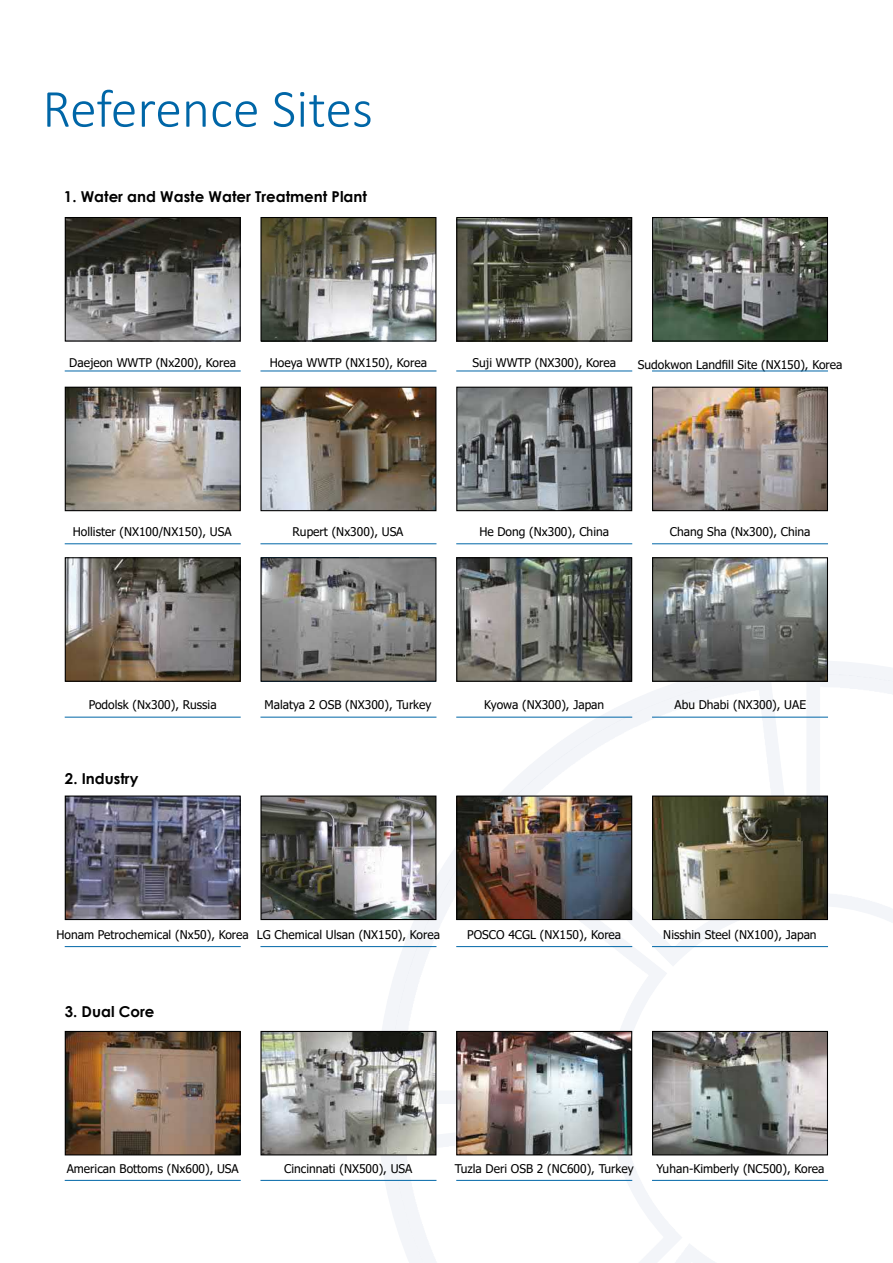
<style>
.page{position:relative;width:893px;height:1263px;background:#fff}
.page>*{position:absolute;margin:0;border:0;box-sizing:border-box;transform-origin:0 0}
.t1{font:300 54px "Calibri";color:#0066a7}
.t2{font:700 15px "Century Gothic";color:#000}
.t3{font:12px "Tahoma";color:#000}
</style>
<div class="page">
<img style="left:390px;top:829px;width:277px;height:275px">
<img style="left:509px;top:676px;width:289px;height:291px">
<img style="left:67px;top:219px;width:172px;height:121px">
<div style="left:65px;top:217px;width:176px;height:125px;border:1px solid #000"></div>
<img style="left:262px;top:219px;width:172px;height:121px">
<div style="left:260px;top:217px;width:176px;height:125px;border:1px solid #000"></div>
<img style="left:458px;top:219px;width:172px;height:121px">
<div style="left:456px;top:217px;width:176px;height:125px;border:1px solid #000"></div>
<img style="left:654px;top:219px;width:172px;height:121px">
<div style="left:652px;top:217px;width:176px;height:125px;border:1px solid #000"></div>
<img style="left:67px;top:559px;width:172px;height:121px">
<div style="left:65px;top:557px;width:176px;height:125px;border:1px solid #000"></div>
<img style="left:262px;top:559px;width:172px;height:121px">
<div style="left:260px;top:557px;width:176px;height:125px;border:1px solid #000"></div>
<img style="left:458px;top:559px;width:172px;height:121px">
<div style="left:456px;top:557px;width:176px;height:125px;border:1px solid #000"></div>
<img style="left:654px;top:559px;width:172px;height:121px">
<div style="left:652px;top:557px;width:176px;height:125px;border:1px solid #000"></div>
<img style="left:67px;top:1033px;width:172px;height:120px">
<div style="left:65px;top:1031px;width:176px;height:124px;border:1px solid #000"></div>
<img style="left:262px;top:1033px;width:172px;height:120px">
<div style="left:260px;top:1031px;width:176px;height:124px;border:1px solid #000"></div>
<img style="left:458px;top:1033px;width:172px;height:120px">
<div style="left:456px;top:1031px;width:176px;height:124px;border:1px solid #000"></div>
<img style="left:654px;top:1033px;width:172px;height:120px">
<div style="left:652px;top:1031px;width:176px;height:124px;border:1px solid #000"></div>
<img style="left:67px;top:797px;width:172px;height:121px">
<div style="left:65px;top:795px;width:176px;height:125px;border:1px solid #000"></div>
<img style="left:262px;top:797px;width:172px;height:121px">
<div style="left:260px;top:795px;width:176px;height:125px;border:1px solid #000"></div>
<img style="left:654px;top:797px;width:172px;height:121px">
<div style="left:652px;top:795px;width:176px;height:125px;border:1px solid #000"></div>
<img style="left:458px;top:797px;width:172px;height:121px">
<div style="left:456px;top:795px;width:176px;height:125px;border:1px solid #000"></div>
<img style="left:67px;top:389px;width:172px;height:120px">
<div style="left:65px;top:387px;width:176px;height:124px;border:1px solid #000"></div>
<img style="left:458px;top:389px;width:172px;height:120px">
<div style="left:456px;top:387px;width:176px;height:124px;border:1px solid #000"></div>
<img style="left:654px;top:389px;width:172px;height:120px">
<div style="left:652px;top:387px;width:176px;height:124px;border:1px solid #000"></div>
<img style="left:262px;top:389px;width:172px;height:120px">
<div style="left:260px;top:387px;width:176px;height:124px;border:1px solid #000"></div>
<hr style="left:65px;top:1180px;width:176px;height:1px;background:#0066a7">
<hr style="left:260px;top:1180px;width:176px;height:1px;background:#0066a7">
<hr style="left:456px;top:1180px;width:176px;height:1px;background:#0066a7">
<hr style="left:652px;top:1180px;width:176px;height:1px;background:#0066a7">
<hr style="left:65px;top:946px;width:176px;height:1px;background:#0066a7">
<hr style="left:260px;top:946px;width:176px;height:1px;background:#0066a7">
<hr style="left:456px;top:946px;width:176px;height:1px;background:#0066a7">
<hr style="left:652px;top:946px;width:176px;height:1px;background:#0066a7">
<hr style="left:65px;top:717px;width:176px;height:1px;background:#0066a7">
<hr style="left:260px;top:717px;width:176px;height:1px;background:#0066a7">
<hr style="left:456px;top:717px;width:176px;height:1px;background:#0066a7">
<hr style="left:652px;top:717px;width:176px;height:1px;background:#0066a7">
<hr style="left:65px;top:543px;width:176px;height:1px;background:#0066a7">
<hr style="left:260px;top:543px;width:176px;height:1px;background:#0066a7">
<hr style="left:456px;top:543px;width:176px;height:1px;background:#0066a7">
<hr style="left:652px;top:543px;width:176px;height:1px;background:#0066a7">
<hr style="left:65px;top:371px;width:176px;height:1px;background:#0066a7">
<hr style="left:260px;top:371px;width:176px;height:1px;background:#0066a7">
<hr style="left:456px;top:371px;width:176px;height:1px;background:#0066a7">
<hr style="left:652px;top:371px;width:176px;height:1px;background:#0066a7">
<h1 class="t1" style="left:42px;top:86px;width:332px">Reference Sites</h1>
<p class="t2" style="left:64px;top:190px;width:305px">1. Water and Waste Water Treatment Plant</p>
<p class="t3" style="left:69px;top:358px;width:168px">Daejeon WWTP (Nx200), Korea</p>
<p class="t3" style="left:270px;top:358px;width:159px">Hoeya WWTP (NX150), Korea</p>
<p class="t3" style="left:473px;top:358px;width:145px">Suji WWTP (NX300), Korea</p>
<p class="t3" style="left:638px;top:360px;width:206px">Sudokwon Landfill Site (NX150), Korea</p>
<p class="t3" style="left:73px;top:527px;width:160px">Hollister (NX100/NX150), USA</p>
<p class="t3" style="left:293px;top:527px;width:112px">Rupert (Nx300), USA</p>
<p class="t3" style="left:479px;top:527px;width:131px">He Dong (Nx300), China</p>
<p class="t3" style="left:670px;top:527px;width:142px">Chang Sha (Nx300), China</p>
<p class="t3" style="left:89px;top:699px;width:129px">Podolsk (Nx300), Russia</p>
<p class="t3" style="left:265px;top:699px;width:168px">Malatya 2 OSB (NX300), Turkey</p>
<p class="t3" style="left:484px;top:699px;width:122px">Kyowa (NX300), Japan</p>
<p class="t3" style="left:674px;top:699px;width:133px">Abu Dhabi (NX300), UAE</p>
<p class="t2" style="left:65px;top:772px;width:75px">2. Industry</p>
<p class="t3" style="left:56px;top:930px;width:385px">Honam Petrochemical (Nx50), Korea LG Chemical Ulsan (NX150), Korea</p>
<p class="t3" style="left:467px;top:930px;width:156px">POSCO 4CGL (NX150), Korea</p>
<p class="t3" style="left:663px;top:930px;width:155px">Nisshin Steel (NX100), Japan</p>
<p class="t2" style="left:65px;top:1006px;width:91px">3. Dual Core</p>
<p class="t3" style="left:67px;top:1164px;width:174px">American Bottoms (Nx600), USA</p>
<p class="t3" style="left:284px;top:1164px;width:129px">Cincinnati (NX500), USA</p>
<p class="t3" style="left:455px;top:1164px;width:180px">Tuzla Deri OSB 2 (NC600), Turkey</p>
<p class="t3" style="left:656px;top:1164px;width:170px">Yuhan-Kimberly (NC500), Korea</p>
</div>
